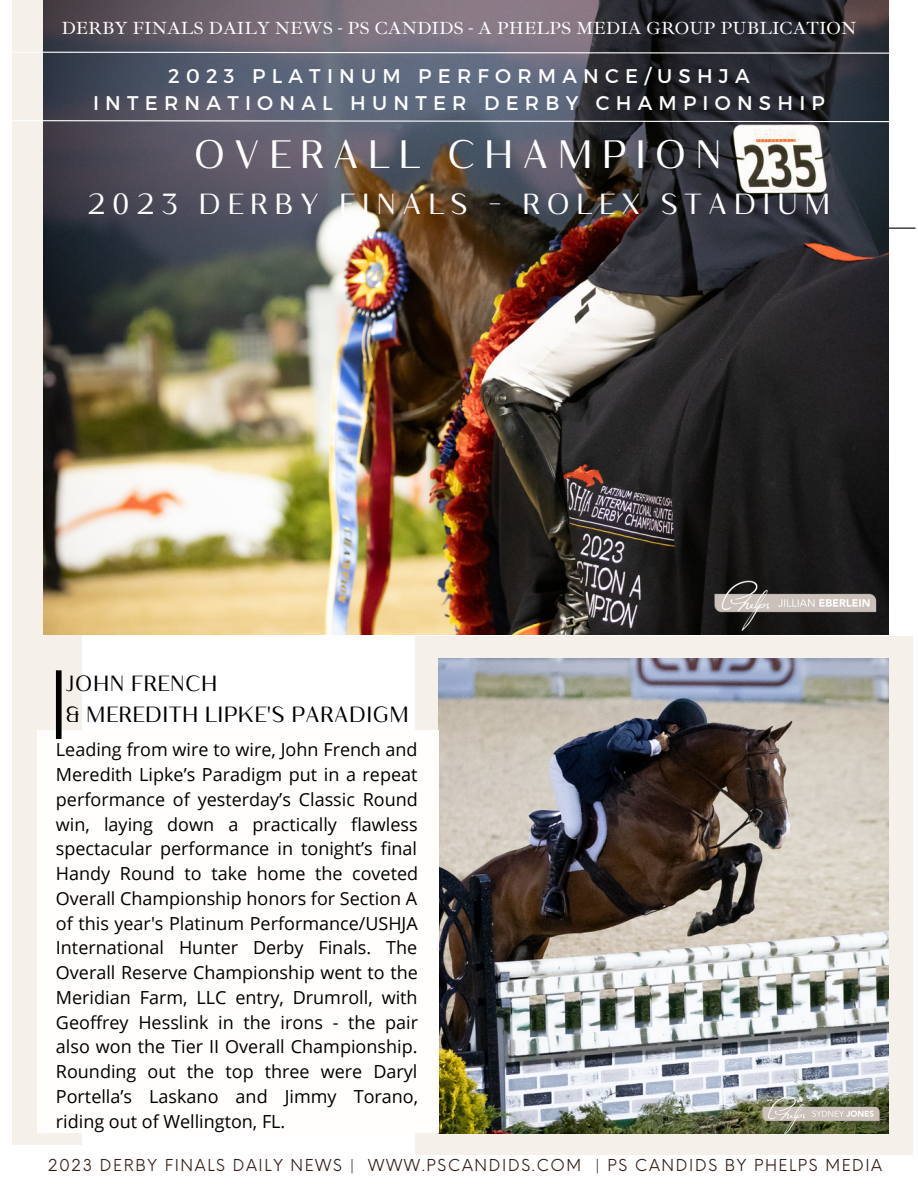
<style>
.page{position:relative;width:918px;height:1188px;background:#fff}
.page>*{position:absolute;margin:0;border:0;box-sizing:border-box;transform-origin:0 0}
.t1{font:39.6px "Kulachat HC";letter-spacing:.205em;color:#fff}
.t2{font:29.1px "Kulachat HC";letter-spacing:.205em;color:#fff}
.t3{font:21.9px "Kulachat HC";color:#000}
.t4{font:19.8px "Montserrat";letter-spacing:.315em;color:#fff}
.t5{font:18px/24.8px "Open Sans";color:#000;text-align:justify}
.t6{font:18px "Ibarra Real Nova";color:#fff}
.t7{font:16.05px "Neue Einstellung";letter-spacing:.1em;color:#311e17}
</style>
<div class="page">
<hr style="left:468px;top:228px;width:448px;height:1px;background:#000">
<div style="left:12px;top:0;width:69px;height:1145px;background:#f5f0ea"></div>
<div style="left:415px;top:636px;width:497px;height:519px;background:#f5f0ea"></div>
<img style="left:438px;top:659px;width:450px;height:474px">
<img style="left:737px;top:1095px;width:152px;height:40px">
<div style="left:37px;top:731px;width:401px;height:402px;background:#fffefc"></div>
<div style="left:56px;top:670px;width:6px;height:69px;background:#000"></div>
<img style="left:44px;top:0;width:844px;height:634px">
<svg style="left:12px;top:120px;width:877px;height:3px;background:#8f9198"></svg>
<svg style="left:12px;top:51px;width:877px;height:3px;background:#91929a"></svg>
<img style="left:697px;top:578px;width:192px;height:55px">
<p class="t6" style="left:62px;top:17px;width:796px">DERBY FINALS DAILY NEWS - PS CANDIDS - A PHELPS MEDIA GROUP PUBLICATION</p>
<p class="t4" style="left:168px;top:63px;width:583px">2023 PLATINUM PERFORMANCE/USHJA</p>
<p class="t4" style="left:93px;top:91px;width:733px">INTERNATIONAL HUNTER DERBY CHAMPIONSHIP</p>
<p class="t1" style="left:193px;top:140px;width:530px">OVERALL CHAMPION</p>
<p class="t2" style="left:87px;top:193px;width:746px">2023 DERBY FINALS - ROLEX STADIUM</p>
<p class="t3" style="left:66px;top:676px;width:154px">JOHN FRENCH</p>
<p class="t3" style="left:66px;top:706px;width:345px">&amp; MEREDITH LIPKE'S PARADIGM</p>
<p class="t5" style="left:56px;top:737px;width:364px">Leading from wire to wire, John French and Meredith Lipke’s Paradigm put in a repeat performance of yesterday’s Classic Round win, laying down a practically flawless spectacular performance in tonight’s final Handy Round to take home the coveted Overall Championship honors for Section A of this year's Platinum Performance/USHJA International Hunter Derby Finals. The Overall Reserve Championship went to the Meridian Farm, LLC entry, Drumroll, with Geoffrey Hesslink in the irons - the pair also won the Tier II Overall Championship.<br>Rounding out the top three were Daryl Portella’s Laskano and Jimmy Torano, riding out of Wellington, FL.</p>
<p class="t7" style="left:48px;top:1150px;width:836px">2023 DERBY FINALS DAILY NEWS | WWW.PSCANDIDS.COM | PS CANDIDS BY PHELPS MEDIA</p>
</div>
